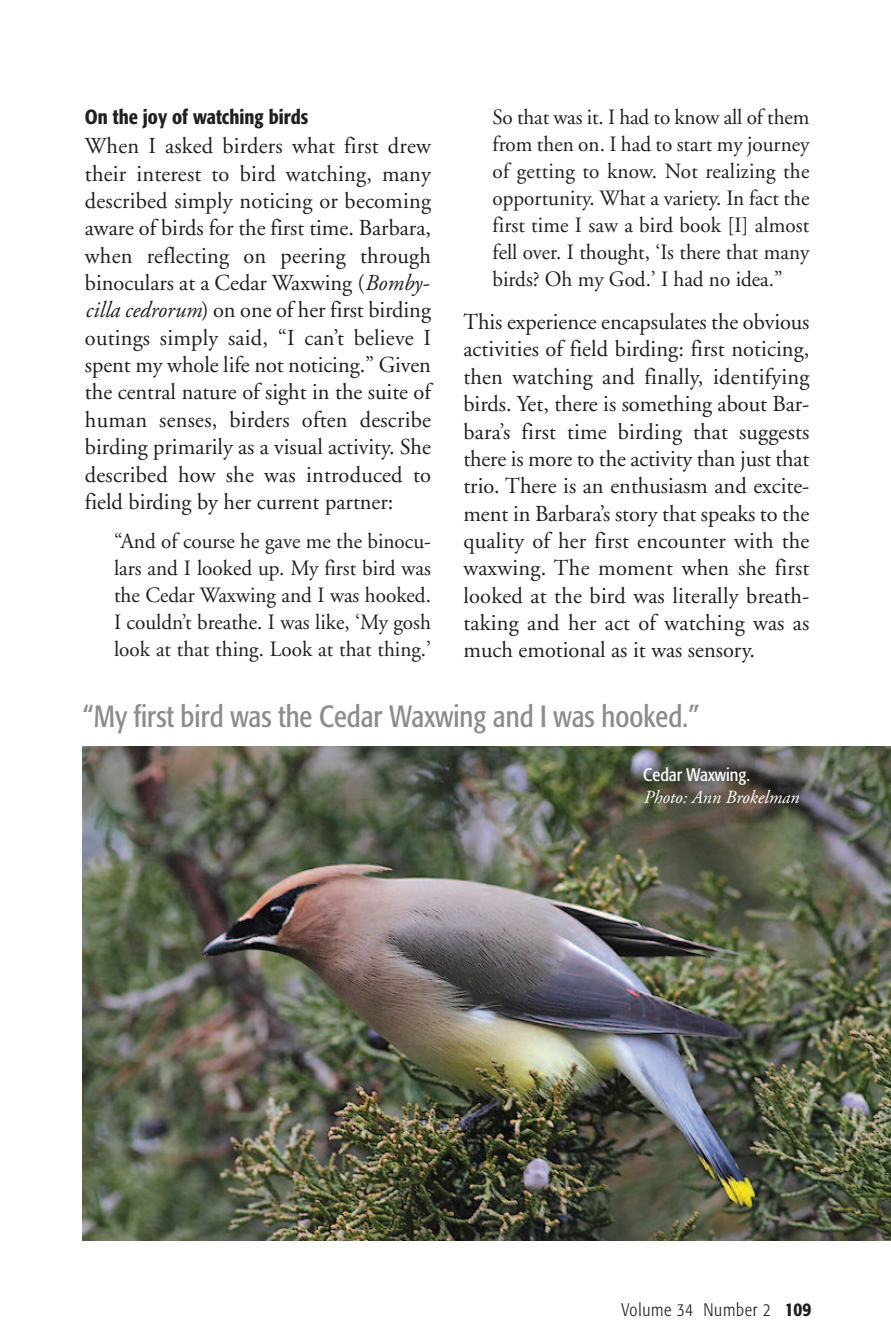
<style>
.page{position:relative;width:891px;height:1337px;background:#fff}
.page>*{position:absolute;margin:0;border:0;box-sizing:border-box;transform-origin:0 0}
.t1{font:condensed 30.38px "Formata";color:#8f8a8c;scale:.96 1}
.t2{font:22.72px/27.2px "Adobe Garamond";color:#231f20;text-align:justify}
.t3{font:21.82px/27px "Adobe Garamond";color:#231f20;text-align:justify}
.t4{font:500 condensed 20.25px "Formata";color:#231f20}
.t5{font:italic 18.45px "Adobe Garamond";color:#fff}
.t6{font:300 condensed 18px "Formata";letter-spacing:.045em;color:#231f20}
.t7{font:condensed 18px "Formata";color:#fff}
.s1{font-style:italic}
.s2{font-weight:500;font-size:19.12px}
</style>
<div class="page">
<img style="left:83px;top:746px;width:808px;height:494px">
<p class="t4" style="left:85px;top:109px;width:225px">On the joy of watching birds</p>
<p class="t2" style="left:85px;top:134px;width:348px">When I asked birders what first drew their interest to bird watching, many described simply noticing or becoming aware of birds for the first time. Barbara, when reflecting on peering through binoculars at a Cedar Waxwing (<span class="s1">Bomby&shy;cilla cedrorum</span>) on one of her first birding outings simply said, “I can’t believe I spent my whole life not noticing.” Given the central nature of sight in the suite of human senses, birders often describe birding primarily as a visual activity. She described how she was introduced to field birding by her current partner:</p>
<p class="t3" style="left:114px;top:530px;width:318px">“And of course he gave me the binocu&shy;lars and I looked up. My first bird was the Cedar Waxwing and I was hooked.<br>I couldn’t breathe. I was like, ‘My gosh look at that thing. Look at that thing.’</p>
<p class="t3" style="left:493px;top:105px;width:318px">So that was it. I had to know all of them from then on. I had to start my journey of getting to know. Not realizing the opportunity. What a variety. In fact the first time I saw a bird book [I] almost fell over. I thought, ‘Is there that many birds? Oh my God.’ I had no idea.”</p>
<p class="t2" style="left:463px;top:310px;width:348px">This experience encapsulates the obvious activities of field birding: first noticing, then watching and finally, identifying birds. Yet, there is something about Bar&shy;bara’s first time birding that suggests there is more to the activity than just that trio. There is an enthusiasm and excite&shy;ment in Barbara’s story that speaks to the quality of her first encounter with the waxwing. The moment when she first looked at the bird was literally breath&shy;taking and her act of watching was as much emotional as it was sensory.</p>
<h1 class="t1" style="left:83px;top:703px;width:644px">“My first bird was the Cedar Waxwing and I was hooked.”</h1>
<p class="t7" style="left:643px;top:767px;width:108px">Cedar Waxwing.</p>
<p class="t5" style="left:643px;top:790px;width:157px">Photo: Ann Brokelman</p>
<p class="t6" style="left:622px;top:1302px;width:191px">Volume 34 Number 2 <span class="s2">109</span></p>
</div>
